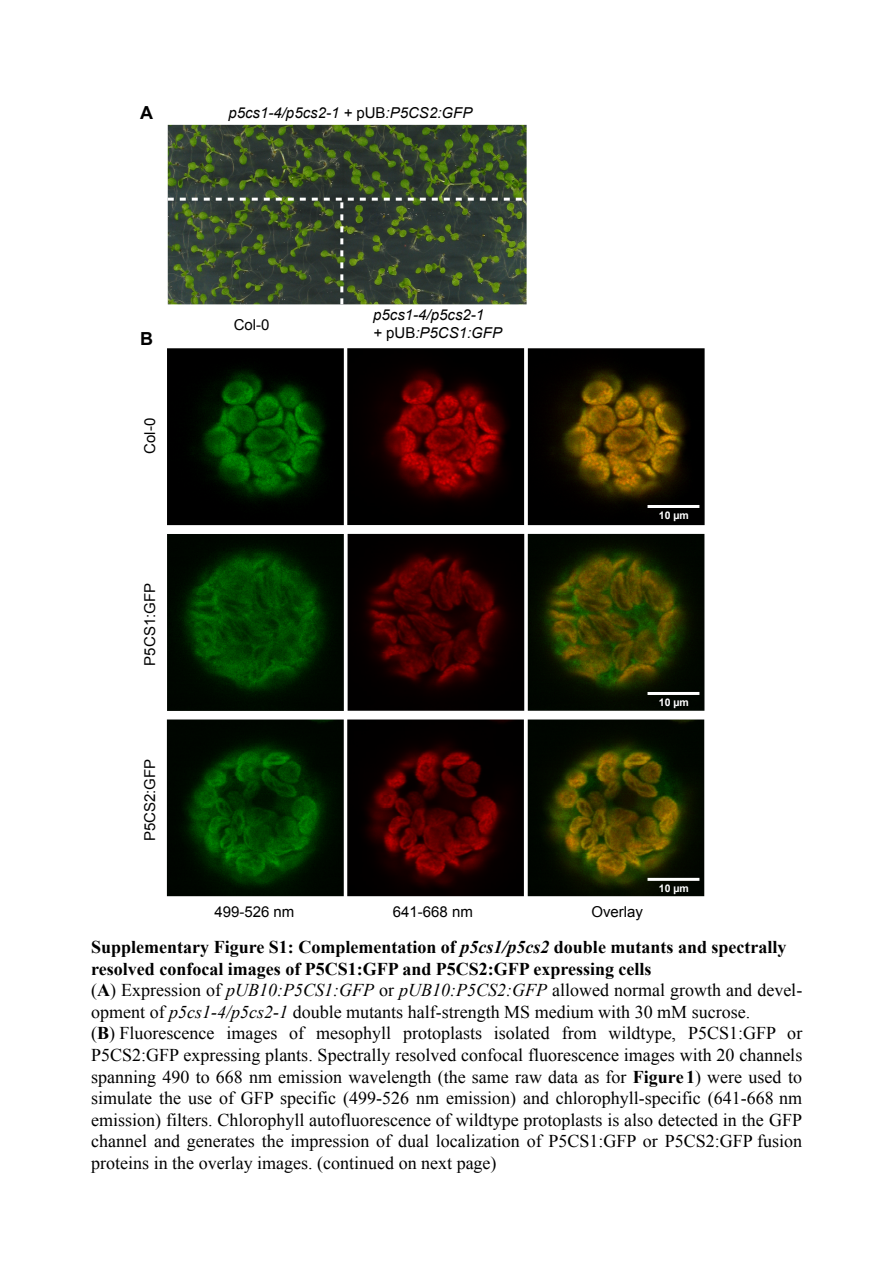
<style>
.page{position:relative;width:893px;height:1263px;background:#fff}
.page>*{position:absolute;margin:0;border:0;box-sizing:border-box;transform-origin:0 0}
.t1{font:18px/21.6px "Times New Roman";color:#000}
.t2{font:700 18px "Arial";color:#000}
.t3{font:italic 15px/18px "Arial";color:#000}
.t4{font:15px "Arial";color:#000}
.t5{font:700 10.5px "Arial";color:#fff}
.s1{font-style:normal}
.s2{font-weight:700}
.s3{font-weight:700;font-style:italic}
.s4{font-style:italic}
</style>
<div class="page">
<img style="left:347px;top:348px;width:177px;height:177px">
<img style="left:167px;top:348px;width:177px;height:177px">
<img style="left:528px;top:348px;width:177px;height:177px">
<img style="left:347px;top:534px;width:177px;height:177px">
<img style="left:167px;top:534px;width:177px;height:177px">
<img style="left:528px;top:534px;width:177px;height:177px">
<img style="left:347px;top:719px;width:177px;height:177px">
<img style="left:167px;top:719px;width:177px;height:177px">
<img style="left:528px;top:719px;width:176px;height:177px">
<img style="left:168px;top:125px;width:359px;height:71px">
<svg style="left:167px;top:196px;width:360px;height:109px;background:#3f4e38"></svg>
<svg style="left:644px;top:503px;width:58px;height:6px"></svg>
<svg style="left:644px;top:690px;width:58px;height:6px"></svg>
<svg style="left:644px;top:876px;width:58px;height:6px"></svg>
<p class="t2" style="left:140px;top:102px;width:14px">A</p>
<p class="t3" style="left:228px;top:104px;width:245px">p5cs1-4/p5cs2-1 + <span class="s1">pUB</span>:P5CS2:GFP</p>
<p class="t2" style="left:140px;top:329px;width:14px">B</p>
<p class="t4" style="left:142px;top:454px;width:37px;rotate:-90deg">C 0- lo</p>
<p class="t4" style="left:142px;top:666px;width:84px;rotate:-90deg">P C5 S G: 1 F P</p>
<p class="t4" style="left:142px;top:841px;width:84px;rotate:-90deg">P C5 S G: 2 F P</p>
<p class="t4" style="left:234px;top:316px;width:37px">Col-0</p>
<p class="t3" style="left:373px;top:306px;width:130px">p5cs1-4/p5cs2-1<br>+ <span class="s1">pUB</span>:P5CS1:GFP</p>
<p class="t5" style="left:659px;top:510px;width:31px">10 µm</p>
<p class="t5" style="left:659px;top:697px;width:31px">10 µm</p>
<p class="t4" style="left:214px;top:903px;width:82px">499-526 nm</p>
<p class="t4" style="left:393px;top:903px;width:82px">641-668 nm</p>
<p class="t4" style="left:591px;top:903px;width:53px">Overlay</p>
<p class="t5" style="left:659px;top:882px;width:31px">10 µm</p>
<p class="t1" style="left:91px;top:936px;width:713px"><span class="s2">Supplementary Figure S1: Complementation of</span> <span class="s3">p5cs1/p5cs2</span> <span class="s2">double mutants and spectrally resolved confocal images of P5CS1:GFP and P5CS2:GFP expressing cells<br></span>(<span class="s2">A</span>) Expression of <span class="s4">pUB10:P5CS1:GFP</span> or <span class="s4">pUB10:P5CS2:GFP</span> allowed normal growth and devel&shy;opment of <span class="s4">p5cs1-4/p5cs2-1</span> double mutants half-strength MS medium with 30 mM sucrose.<br>(<span class="s2">B</span>) Fluorescence images of mesophyll protoplasts isolated from wildtype, P5CS1:GFP or P5CS2:GFP expressing plants. Spectrally resolved confocal fluorescence images with 20 channels spanning 490 to 668 nm emission wavelength (the same raw data as for <span class="s2">Figure1</span>) were used to simulate the use of GFP specific (499-526 nm emission) and chlorophyll-specific (641-668 nm emission) filters. Chlorophyll autofluorescence of wildtype protoplasts is also detected in the GFP channel and generates the impression of dual localization of P5CS1:GFP or P5CS2:GFP fusion proteins in the overlay images. (continued on next page)</p>
</div>
